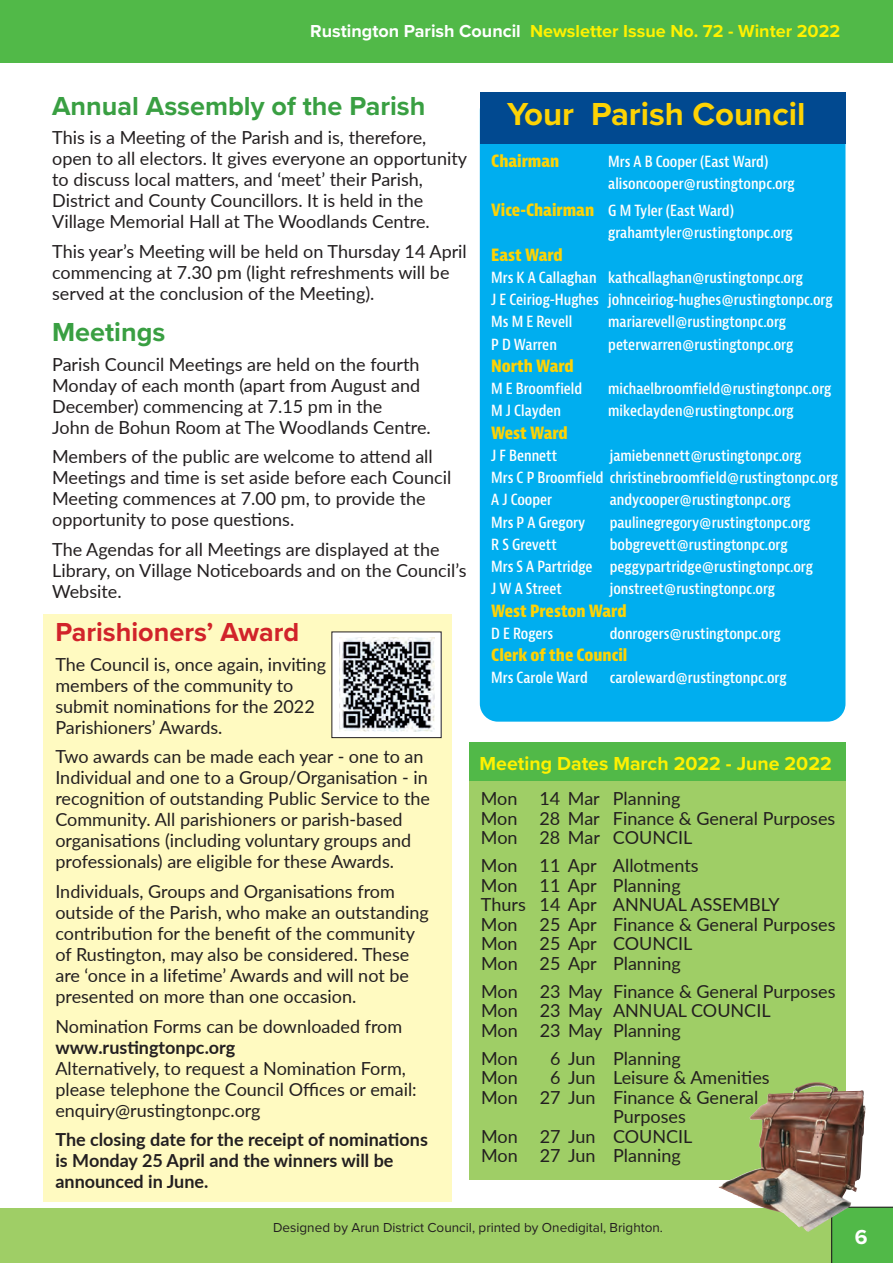
<style>
.page{position:relative;width:893px;height:1263px;background:#fff}
.page>*{position:absolute;margin:0;border:0;box-sizing:border-box;transform-origin:0 0}
.t1{font:700 33px "Proxima Nova";color:#fed304}
.t2{font:700 27px "Proxima Nova";color:#399f42}
.t3{font:700 27px "Proxima Nova";color:#d1232a}
.t4{font:700 21px "Proxima Nova";color:#fff}
.t5{font:700 19.5px "Proxima Nova";color:#fff101}
.t6{font:18px/21px "Lato";color:#231f20}
.t7{font:700 18px/21px "Lato";color:#231f20}
.t8{font:700 18px "Proxima Nova";color:#fff101}
.t9{font:700 condensed 16.5px "Bernina Sans";color:#fed304}
.t10{font:600 condensed 15px/22.2px "Bernina Sans";color:#fff}
.t11{font:13.5px "Proxima Nova";color:#231f20}
.s1{color:#fff}
.s2{font-weight:700;font-size:16.5px;color:#fed304}
</style>
<div class="page">
<div style="left:0;top:0;width:893px;height:63px;background:#51b948"></div>
<div style="left:0;top:1208px;width:832px;height:55px;background:#9fce66"></div>
<div style="left:831px;top:1207px;width:62px;height:56px;background:#51b948"></div>
<div style="left:480px;top:92px;width:365px;height:630px;background:#00aeef;border-radius:18px"></div>
<div style="left:480px;top:92px;width:365px;height:51px;background:#014990"></div>
<div style="left:469px;top:781px;width:376px;height:398px;background:#9fce66"></div>
<div style="left:469px;top:742px;width:376px;height:39px;background:#51b948"></div>
<img style="left:718px;top:1082px;width:148px;height:150px">
<div style="left:44px;top:614px;width:408px;height:587px;background:#fffac1"></div>
<div style="left:332px;top:632px;width:109px;height:106px;background:#fff"></div>
<img style="left:340px;top:637px;width:94px;height:95px">
<p class="t8" style="left:310px;top:17px;width:532px"><span class="s1">Rustington Parish Council</span> Newsletter Issue No. 72 - Winter 2022</p>
<h2 class="t2" style="left:52px;top:86px;width:375px">Annual Assembly of the Parish</h2>
<p class="t6" style="left:52px;top:126px;width:416px">This is a Meeting of the Parish and is, therefore, open to all electors. It gives everyone an opportunity to discuss local matters, and ‘meet’ their Parish, District and County Councillors. It is held in the Village Memorial Hall at The Woodlands Centre.</p>
<p class="t6" style="left:52px;top:240px;width:416px">This year’s Meeting will be held on Thursday 14 April commencing at 7.30 pm (light refreshments will be served at the conclusion of the Meeting).</p>
<h2 class="t2" style="left:52px;top:312px;width:115px">Meetings</h2>
<p class="t6" style="left:52px;top:353px;width:380px">Parish Council Meetings are held on the fourth Monday of each month (apart from August and December) commencing at 7.15 pm in the<br>John de Bohun Room at The Woodlands Centre.</p>
<p class="t6" style="left:52px;top:445px;width:401px">Members of the public are welcome to attend all Meetings and time is set aside before each Council Meeting commences at 7.00 pm, to provide the opportunity to pose questions.</p>
<p class="t6" style="left:52px;top:538px;width:416px">The Agendas for all Meetings are displayed at the<br>Library, on Village Noticeboards and on the Council’s<br>Website.</p>
<h2 class="t3" style="left:55px;top:612px;width:246px">Parishioners’ Award</h2>
<p class="t6" style="left:55px;top:653px;width:272px">The Council is, once again, inviting members of the community to submit nominations for the 2022<br>Parishioners’ Awards.</p>
<p class="t6" style="left:55px;top:746px;width:376px">Two awards can be made each year - one to an Individual and one to a Group/Organisation - in recognition of outstanding Public Service to the Community. All parishioners or parish-based organisations (including voluntary groups and professionals) are eligible for these Awards.</p>
<p class="t6" style="left:55px;top:880px;width:375px">Individuals, Groups and Organisations from outside of the Parish, who make an outstanding contribution for the benefit of the community of Rustington, may also be considered. These are ‘once in a lifetime’ Awards and will not be presented on more than one occasion.</p>
<p class="t6" style="left:55px;top:1015px;width:348px">Nomination Forms can be downloaded from</p>
<p class="t7" style="left:55px;top:1036px;width:181px">www.rustingtonpc.org</p>
<p class="t6" style="left:55px;top:1057px;width:363px">Alternatively, to request a Nomination Form, please telephone the Council Offices or email: enquiry@rustingtonpc.org</p>
<p class="t7" style="left:55px;top:1128px;width:374px">The closing date for the receipt of nominations is Monday 25 April and the winners will be announced in June.</p>
<h1 class="t1" style="left:507px;top:89px;width:300px">Your Parish Council</h1>
<p class="t9" style="left:491px;top:151px;width:70px">Chairman</p>
<p class="t10" style="left:608px;top:151px;width:188px">Mrs A B Cooper (East Ward) alisoncooper@rustingtonpc.org</p>
<p class="t10" style="left:608px;top:200px;width:186px;text-indent:-117px"><span class="s2">Vice-Chairman</span> G M Tyler (East Ward) grahamtyler@rustingtonpc.org</p>
<p class="t9" style="left:491px;top:244px;width:73px">East Ward</p>
<p class="t10" style="left:491px;top:267px;width:343px">Mrs K A Callaghan kathcallaghan@rustingtonpc.org<br>J E Ceiriog-Hughes johnceiriog-hughes@rustingtonpc.org<br>Ms M E Revell</p>
<p class="t10" style="left:608px;top:311px;width:179px">mariarevell@rustingtonpc.org</p>
<p class="t10" style="left:491px;top:333px;width:67px">P D Warren</p>
<p class="t10" style="left:608px;top:333px;width:187px">peterwarren@rustingtonpc.org</p>
<p class="t9" style="left:491px;top:356px;width:84px">North Ward</p>
<p class="t10" style="left:491px;top:378px;width:92px">M E Broomfield</p>
<p class="t10" style="left:608px;top:378px;width:225px">michaelbroomfield@rustingtonpc.org</p>
<p class="t10" style="left:491px;top:400px;width:71px">M J Clayden</p>
<p class="t10" style="left:608px;top:400px;width:187px">mikeclayden@rustingtonpc.org</p>
<p class="t9" style="left:491px;top:422px;width:78px">West Ward</p>
<p class="t10" style="left:491px;top:445px;width:67px">J F Bennett</p>
<p class="t10" style="left:491px;top:445px;width:348px;text-indent:118px">jamiebennett@rustingtonpc.org<br>Mrs C P Broomfield christinebroomfield@rustingtonpc.org<br>A J Cooper</p>
<p class="t10" style="left:610px;top:489px;width:182px">andycooper@rustingtonpc.org</p>
<p class="t10" style="left:491px;top:511px;width:95px">Mrs P A Gregory</p>
<p class="t10" style="left:610px;top:511px;width:202px">paulinegregory@rustingtonpc.org</p>
<p class="t10" style="left:491px;top:534px;width:67px">R S Grevett</p>
<p class="t10" style="left:491px;top:534px;width:323px;text-indent:118px">bobgrevett@rustingtonpc.org<br>Mrs S A Partridge peggypartridge@rustingtonpc.org<br>J W A Street</p>
<p class="t10" style="left:610px;top:578px;width:167px">jonstreet@rustingtonpc.org</p>
<p class="t9" style="left:491px;top:600px;width:137px">West Preston Ward</p>
<p class="t10" style="left:491px;top:623px;width:63px">D E Rogers</p>
<p class="t10" style="left:610px;top:623px;width:172px">donrogers@rustingtonpc.org</p>
<p class="t9" style="left:491px;top:645px;width:138px">Clerk of the Council</p>
<p class="t10" style="left:491px;top:667px;width:98px">Mrs Carole Ward</p>
<p class="t10" style="left:610px;top:667px;width:178px">caroleward@rustingtonpc.org</p>
<p class="t5" style="left:480px;top:749px;width:354px">Meeting Dates March 2022 - June 2022</p>
<p class="t6" style="left:481px;top:788px;width:356px;line-height:19.5px">Mon 14 Mar Planning<br>Mon 28 Mar Finance &amp; General Purposes<br>Mon 28 Mar COUNCIL</p>
<p class="t6" style="left:481px;top:855px;width:356px;line-height:19.5px">Mon 11 Apr Allotments<br>Mon 11 Apr Planning<br>Thurs 14 Apr ANNUAL ASSEMBLY<br>Mon 25 Apr Finance &amp; General Purposes<br>Mon 25 Apr COUNCIL<br>Mon 25 Apr Planning</p>
<p class="t6" style="left:481px;top:980px;width:356px;line-height:19.5px">Mon 23 May Finance &amp; General Purposes<br>Mon 23 May ANNUAL COUNCIL<br>Mon 23 May Planning</p>
<p class="t6" style="left:481px;top:1047px;width:38px">Mon</p>
<p class="t6" style="left:550px;top:1047px;width:132px">6 Jun Planning</p>
<p class="t6" style="left:481px;top:1066px;width:38px">Mon</p>
<p class="t6" style="left:550px;top:1066px;width:221px">6 Jun Leisure &amp; Amenities</p>
<p class="t6" style="left:481px;top:1086px;width:279px">Mon 27 Jun Finance &amp; General</p>
<p class="t6" style="left:613px;top:1105px;width:74px">Purposes</p>
<p class="t6" style="left:481px;top:1125px;width:213px">Mon 27 Jun COUNCIL</p>
<p class="t6" style="left:481px;top:1144px;width:201px">Mon 27 Jun Planning</p>
<p class="t11" style="left:273px;top:1218px;width:391px">Designed by Arun District Council, printed by Onedigital, Brighton.</p>
<p class="t4" style="left:855px;top:1221px;width:14px">6</p>
</div>
